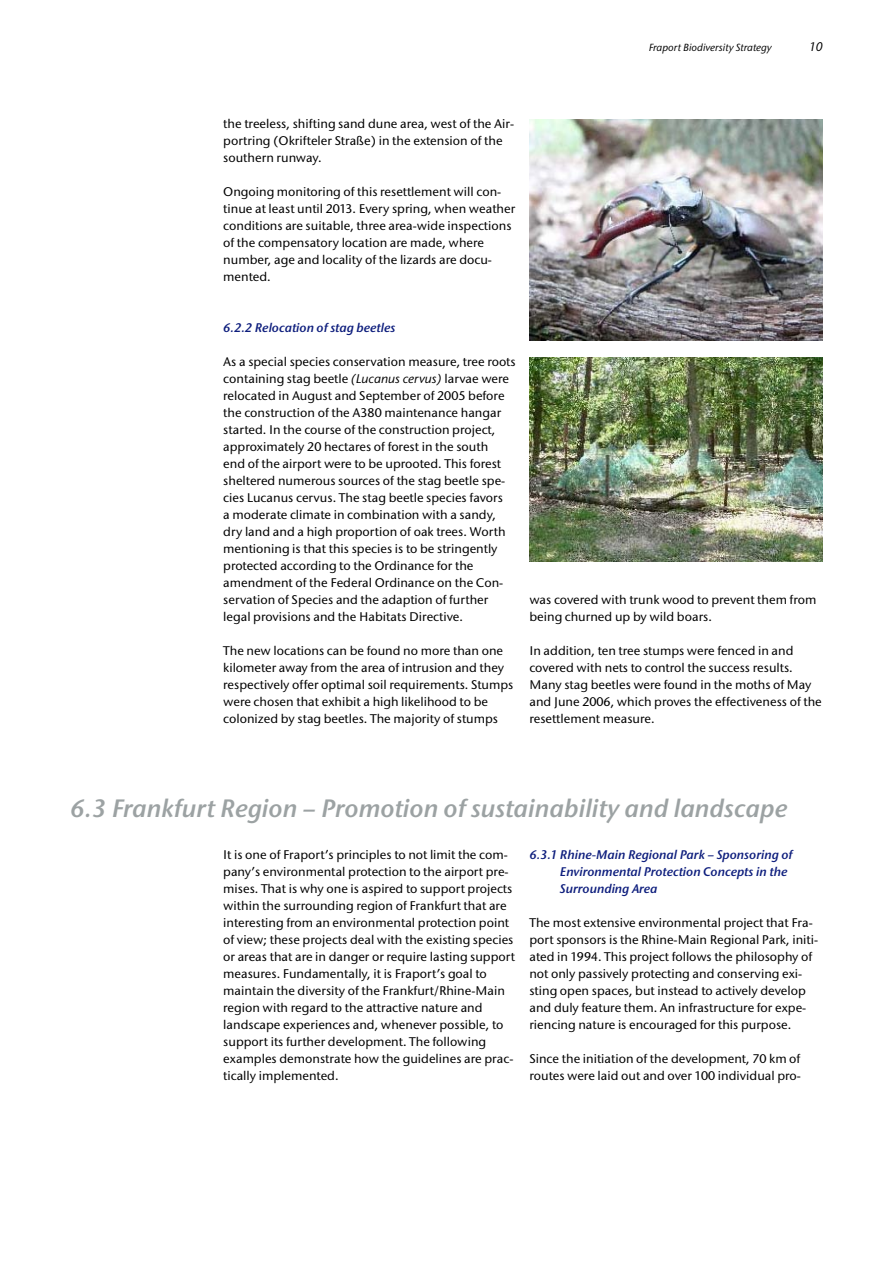
<style>
.page{position:relative;width:893px;height:1263px;background:#fff}
.page>*{position:absolute;margin:0;border:0;box-sizing:border-box;transform-origin:0 0}
.t1{font:25.5px "Stone San Itc T Semi Ital";color:#9ca2a3}
.t2{font:500 12.75px/17px "Stone San Itc T";color:#000}
.t3{font:12.75px/17px "Stone San Itc T Semi Ital";color:#0e1e7d}
.t4{font:italic 500 12.75px "Stone San Itc T";color:#000}
.t5{font:italic 500 10.5px "Stone San Itc T";color:#000}
.s1{font-style:italic}
</style>
<div class="page">
<img style="left:529px;top:119px;width:294px;height:221px">
<img style="left:529px;top:357px;width:294px;height:204px">
<p class="t5" style="left:649px;top:41px;width:125px">Fraport Biodiversity Strategy</p>
<p class="t4" style="left:809px;top:39px;width:15px">10</p>
<p class="t2" style="left:223px;top:115px;width:292px">the treeless, shifting sand dune area, west of the Air&shy;portring (Okrifteler Straße) in the extension of the southern runway.</p>
<p class="t2" style="left:223px;top:183px;width:294px">Ongoing monitoring of this resettlement will con&shy;tinue at least until 2013. Every spring, when weather conditions are suitable, three area-wide inspections of the compensatory location are made, where number, age and locality of the lizards are docu&shy;mented.</p>
<p class="t3" style="left:223px;top:319px;width:174px">6.2.2 Relocation of stag beetles</p>
<p class="t2" style="left:223px;top:353px;width:294px">As a special species conservation measure, tree roots containing stag beetle <span class="s1">(Lucanus cervus)</span> larvae were relocated in August and September of 2005 before the construction of the A380 maintenance hangar started. In the course of the construction project, approximately 20 hectares of forest in the south<br>end of the airport were to be uprooted. This forest sheltered numerous sources of the stag beetle spe&shy;cies Lucanus cervus. The stag beetle species favors<br>a moderate climate in combination with a sandy, dry land and a high proportion of oak trees. Worth mentioning is that this species is to be stringently protected according to the Ordinance for the amendment of the Federal Ordinance on the Con&shy;servation of Species and the adaption of further legal provisions and the Habitats Directive.</p>
<p class="t2" style="left:223px;top:642px;width:292px">The new locations can be found no more than one kilometer away from the area of intrusion and they respectively offer optimal soil requirements. Stumps were chosen that exhibit a high likelihood to be colonized by stag beetles. The majority of stumps</p>
<p class="t2" style="left:529px;top:591px;width:289px">was covered with trunk wood to prevent them from being churned up by wild boars.</p>
<p class="t2" style="left:529px;top:642px;width:294px">In addition, ten tree stumps were fenced in and covered with nets to control the success results.<br>Many stag beetles were found in the moths of May and June 2006, which proves the effectiveness of the resettlement measure.</p>
<h1 class="t1" style="left:70px;top:793px;width:719px">6.3 Frankfurt Region – Promotion of sustainability and landscape</h1>
<p class="t2" style="left:223px;top:846px;width:293px">It is one of Fraport’s principles to not limit the com&shy;pany’s environmental protection to the airport pre&shy;mises. That is why one is aspired to support projects within the surrounding region of Frankfurt that are interesting from an environmental protection point of view; these projects deal with the existing species or areas that are in danger or require lasting support measures. Fundamentally, it is Fraport’s goal to maintain the diversity of the Frankfurt/Rhine-Main region with regard to the attractive nature and landscape experiences and, whenever possible, to support its further development. The following examples demonstrate how the guidelines are prac&shy;tically implemented.</p>
<p class="t3" style="left:560px;top:846px;width:234px;text-indent:-31px">6.3.1 Rhine-Main Regional Park – Sponsoring of<br>Environmental Protection Concepts in the<br>Surrounding Area</p>
<p class="t2" style="left:529px;top:914px;width:290px">The most extensive environmental project that Fra&shy;port sponsors is the Rhine-Main Regional Park, initi&shy;ated in 1994. This project follows the philosophy of not only passively protecting and conserving exi&shy;sting open spaces, but instead to actively develop and duly feature them. An infrastructure for expe&shy;riencing nature is encouraged for this purpose.</p>
<p class="t2" style="left:529px;top:1050px;width:273px">Since the initiation of the development, 70 km of routes were laid out and over 100 individual pro-</p>
</div>
